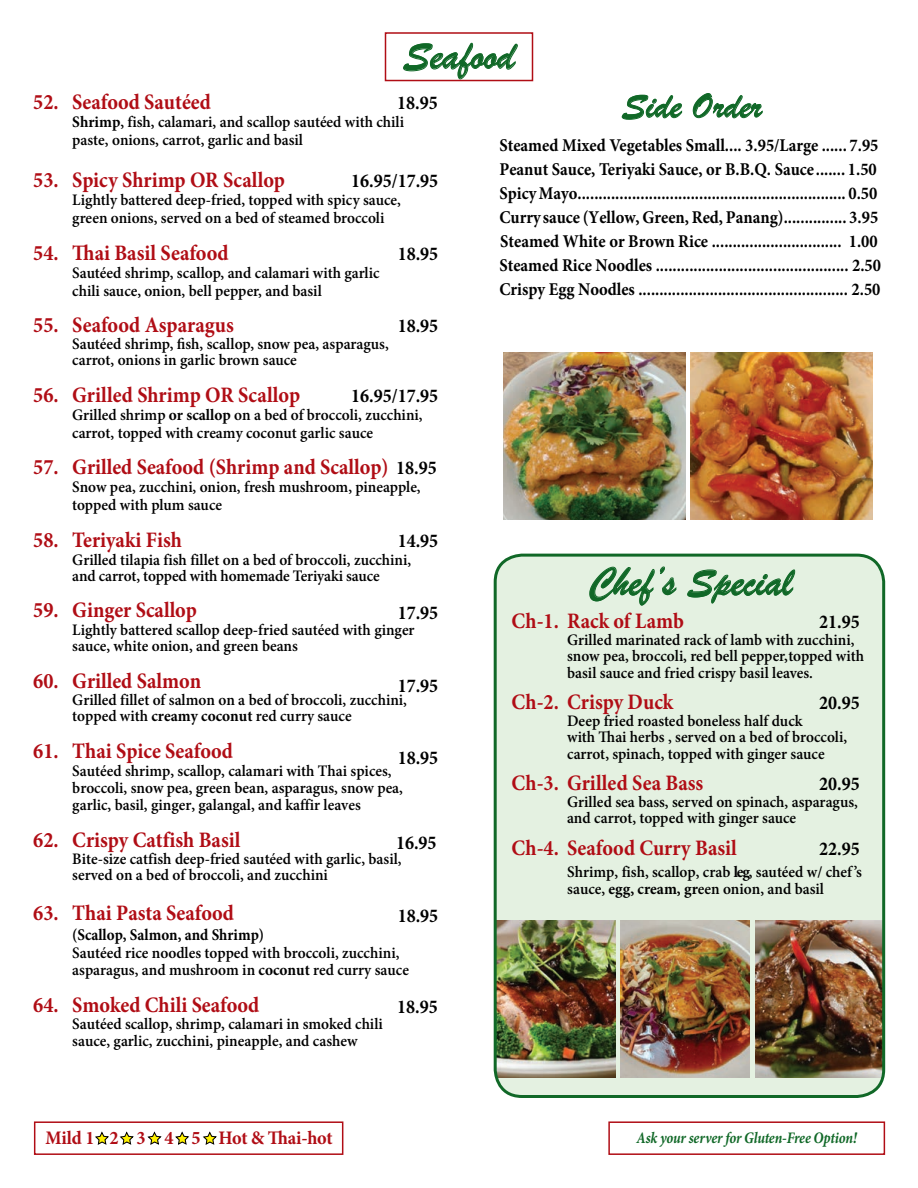
<style>
.page{position:relative;width:918px;height:1188px;background:#fff}
.page>*{position:absolute;margin:0;border:0;box-sizing:border-box;transform-origin:0 0}
.t1{font:42px "Brush Script";color:#106827}
.t2{font:37.5px "Brush Script";color:#106827}
.t3{font:700 22.05px "Minion Pro";color:#b00d15;scale:.92 1}
.t4{font:700 19.65px "Minion Pro";color:#000;scale:.92 1}
.t5{font:700 19.2px "Minion Pro";letter-spacing:-.015em;color:#b00d15;scale:.95 1}
.t6{font:700 18px/24px "Minion Pro";color:#000;scale:.92 1}
.t7{font:700 16.35px "Minion Pro";color:#000;scale:.92 1}
.t8{font:600 16.05px/16.5px "Minion Pro";color:#000;scale:.95 1}
.t9{font:italic 700 16.05px "Minion Pro";letter-spacing:-.015em;color:#106827;scale:.87 1}
.s1{font-weight:700}
.s2{font-size:19.65px;color:#000}
</style>
<div class="page">
<svg style="left:621px;top:94px;width:61px;height:26px"></svg>
<svg style="left:693px;top:93px;width:70px;height:26px"></svg>
<div style="left:495px;top:555px;width:389px;height:542px;background:#e4f1e1;border-radius:27px"></div>
<svg style="left:589px;top:566px;width:88px;height:40px"></svg>
<svg style="left:687px;top:569px;width:108px;height:35px"></svg>
<img style="left:498px;top:921px;width:117px;height:157px">
<img style="left:621px;top:921px;width:128px;height:157px">
<img style="left:755px;top:921px;width:126px;height:157px">
<svg style="left:403px;top:42px;width:115px;height:36px"></svg>
<div style="left:385px;top:32px;width:148px;height:49px;border:2px solid #b00d15"></div>
<img style="left:503px;top:352px;width:182px;height:167px">
<img style="left:690px;top:352px;width:183px;height:167px">
<div style="left:34px;top:1121px;width:309px;height:34px;border:2px solid #b00d15"></div>
<svg style="left:95px;top:1131px;width:14px;height:14px"></svg>
<svg style="left:119px;top:1131px;width:15px;height:14px"></svg>
<svg style="left:147px;top:1131px;width:15px;height:14px"></svg>
<svg style="left:175px;top:1131px;width:15px;height:14px"></svg>
<svg style="left:203px;top:1131px;width:14px;height:14px"></svg>
<div style="left:608px;top:1121px;width:277px;height:34px;border:2px solid #b00d15"></div>
<div style="left:494px;top:554px;width:391px;height:544px;border:3px solid #106827;border-radius:27px"></div>
<h1 class="t1" style="left:403px;top:28px;width:113px">Seafood</h1>
<h3 class="t3" style="left:33px;top:87px;width:194px">52. Seafood Sautéed</h3>
<p class="t4" style="left:397px;top:89px;width:46px">18.95</p>
<p class="t8" style="left:72px;top:113px;width:351px;line-height:17.9px"><span class="s1">Shrimp</span>, fish, calamari, and scallop sautéed with chili paste, onions, carrot, garlic and basil</p>
<h3 class="t3" style="left:33px;top:165px;width:275px">53. Spicy Shrimp OR Scallop</h3>
<p class="t4" style="left:351px;top:167px;width:96px">16.95/17.95</p>
<p class="t8" style="left:72px;top:191px;width:347px;line-height:18px">Lightly battered deep-fried, topped with spicy sauce, green onions, served on a bed of steamed broccoli</p>
<h3 class="t3" style="left:33px;top:237px;width:214px">54. Thai Basil Seafood</h3>
<p class="t4" style="left:398px;top:240px;width:46px">18.95</p>
<p class="t8" style="left:72px;top:264px;width:325px;line-height:18px">Sautéed shrimp, scallop, and calamari with garlic chili sauce, onion, bell pepper, and basil</p>
<h3 class="t3" style="left:33px;top:310px;width:219px">55. Seafood Asparagus</h3>
<p class="t4" style="left:398px;top:312px;width:46px">18.95</p>
<p class="t8" style="left:72px;top:335px;width:335px">Sautéed shrimp, fish, scallop, snow pea, asparagus, carrot, onions in garlic brown sauce</p>
<h3 class="t3" style="left:33px;top:379px;width:292px">56. Grilled Shrimp OR Scallop</h3>
<p class="t4" style="left:351px;top:382px;width:96px">16.95/17.95</p>
<p class="t8" style="left:72px;top:406px;width:370px;line-height:17.9px">Grilled shrimp <span class="s1">or scallop</span> on a bed of broccoli, zucchini, carrot, topped with creamy coconut garlic sauce</p>
<h3 class="t3" style="left:33px;top:452px;width:440px">57. Grilled Seafood (Shrimp and Scallop) <span class="s2">18.95</span></h3>
<p class="t8" style="left:72px;top:478px;width:368px;line-height:18px">Snow pea, zucchini, onion, fresh mushroom, pineapple, topped with plum sauce</p>
<p class="t4" style="left:398px;top:527px;width:46px">14.95</p>
<h3 class="t3" style="left:33px;top:524px;width:163px">58. Teriyaki Fish</h3>
<p class="t8" style="left:72px;top:551px;width:358px">Grilled tilapia fish fillet on a bed of broccoli, zucchini, and carrot, topped with homemade Teriyaki sauce</p>
<h3 class="t3" style="left:33px;top:595px;width:179px">59. Ginger Scallop</h3>
<p class="t8" style="left:72px;top:622px;width:362px">Lightly battered scallop deep-fried sautéed with ginger sauce, white onion, and green beans</p>
<h3 class="t3" style="left:33px;top:665px;width:184px">60. Grilled Salmon</h3>
<p class="t8" style="left:72px;top:692px;width:354px">Grilled fillet of salmon on a bed of broccoli, zucchini, topped with <span class="s1">creamy coconut</span> red curry sauce</p>
<h3 class="t3" style="left:33px;top:735px;width:218px">61. Thai Spice Seafood</h3>
<p class="t8" style="left:72px;top:763px;width:350px">Sautéed shrimp, scallop, calamari with Thai spices, broccoli, snow pea, green bean, asparagus, snow pea, garlic, basil, ginger, galangal, and kaffir leaves</p>
<h3 class="t3" style="left:33px;top:824px;width:227px">62. Crispy Catfish Basil</h3>
<p class="t8" style="left:72px;top:851px;width:348px">Bite-size catfish deep-fried sautéed with garlic, basil, served on a bed of broccoli, and zucchini</p>
<h3 class="t3" style="left:33px;top:897px;width:219px">63. Thai Pasta Seafood</h3>
<p class="t7" style="left:72px;top:923px;width:210px">(Scallop, Salmon, and Shrimp)</p>
<p class="t8" style="left:72px;top:944px;width:356px;line-height:17.5px">Sautéed rice noodles topped with broccoli, zucchini, asparagus, and mushroom in <span class="s1">coconut</span> red curry sauce</p>
<h3 class="t3" style="left:33px;top:989px;width:247px">64. Smoked Chili Seafood</h3>
<p class="t8" style="left:72px;top:1016px;width:328px">Sautéed scallop, shrimp, calamari in smoked chili sauce, garlic, zucchini, pineapple, and cashew</p>
<p class="t4" style="left:398px;top:599px;width:46px">17.95</p>
<p class="t4" style="left:398px;top:672px;width:46px">17.95</p>
<p class="t4" style="left:398px;top:744px;width:46px">18.95</p>
<p class="t4" style="left:396px;top:829px;width:46px">16.95</p>
<p class="t4" style="left:398px;top:902px;width:46px">18.95</p>
<p class="t4" style="left:397px;top:993px;width:46px">18.95</p>
<h2 class="t2" style="left:622px;top:81px;width:141px">Side Order</h2>
<p class="t6" style="left:499px;top:133px;width:416px">Steamed Mixed Vegetables Small.... 3.95/Large ...... 7.95<br>Peanut Sauce, Teriyaki Sauce, or B.B.Q. Sauce ....... 1.50<br>Spicy Mayo................................................................ 0.50<br>Curry sauce (Yellow, Green, Red, Panang)............... 3.95<br>Steamed White or Brown Rice ............................... 1.00<br>Steamed Rice Noodles .............................................. 2.50<br>Crispy Egg Noodles .................................................. 2.50</p>
<h1 class="t1" style="left:588px;top:554px;width:206px">Chef’s Special</h1>
<h3 class="t3" style="left:512px;top:606px;width:189px">Ch-1. Rack of Lamb</h3>
<p class="t4" style="left:819px;top:608px;width:46px">21.95</p>
<p class="t8" style="left:567px;top:632px;width:314px">Grilled marinated rack of lamb with zucchini, snow pea, broccoli, red bell pepper,topped with basil sauce and fried crispy basil leaves.</p>
<h3 class="t3" style="left:512px;top:687px;width:177px">Ch-2. Crispy Duck</h3>
<p class="t4" style="left:819px;top:689px;width:46px">20.95</p>
<p class="t8" style="left:567px;top:713px;width:296px">Deep fried roasted boneless half duck<br>with Thai herbs , served on a bed of broccoli, carrot, spinach, topped with ginger sauce</p>
<h3 class="t3" style="left:512px;top:768px;width:210px">Ch-3. Grilled Sea Bass</h3>
<p class="t4" style="left:819px;top:770px;width:46px">20.95</p>
<p class="t8" style="left:567px;top:794px;width:308px">Grilled sea bass, served on spinach, asparagus, and carrot, topped with ginger sauce</p>
<h3 class="t3" style="left:512px;top:832px;width:246px">Ch-4. Seafood Curry Basil</h3>
<p class="t4" style="left:819px;top:835px;width:46px">22.95</p>
<p class="t8" style="left:567px;top:864px;width:312px">Shrimp, fish, scallop, crab <span class="s1">leg</span>, sautéed w<span class="s1">/</span> chef’s sauce, <span class="s1">egg, cream, gr</span>een onion, and basil</p>
<p class="t5" style="left:45px;top:1125px;width:304px">Mild 1 2 3 4 5 Hot &amp; Thai-hot</p>
<p class="t9" style="left:637px;top:1127px;width:255px">Ask your server for Gluten-Free Option!</p>
</div>
